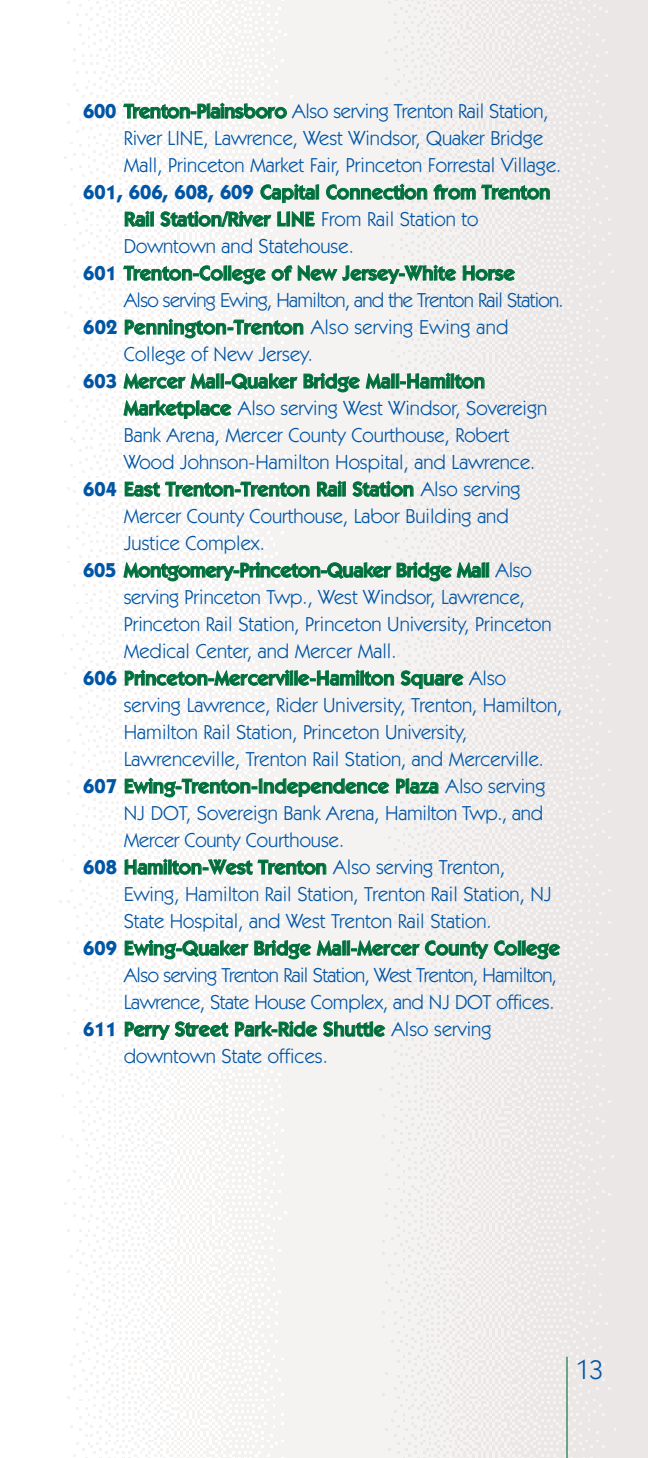
<style>
.page{position:relative;width:648px;height:1458px;background:#fff}
.page>*{position:absolute;margin:0;border:0;box-sizing:border-box;transform-origin:0 0}
.t1{font:27px "Itc Kabel";color:#0155a5}
.t2{font:20.25px "Itc Kabel";color:#0155a5}
.t3{font:600 20.25px "Itc Kabel";letter-spacing:-.005em;color:#006f3c}
.t4{font:20.25px "Itc Kabel";letter-spacing:-.035em;color:#0155a5}
.t5{font:20.25px "Itc Kabel";letter-spacing:-.03em;color:#0155a5}
.s1{font-weight:700}
.s2{font-weight:600;color:#006f3c}
.s3{font-weight:700;color:#0155a5}
.s4{font-weight:400;color:#0155a5}
</style>
<div class="page">
<img style="left:59px;top:0;width:589px;height:1458px">
<hr style="left:566px;top:1357px;width:2px;height:101px;background:#006f3c">
<p class="t2" style="left:83px;top:104px;width:467px"><span class="s1">600</span> <span class="s2">Trenton-Plainsboro</span> Also serving Trenton Rail Station,</p>
<p class="t2" style="left:124px;top:131px;width:421px">River LINE, Lawrence, West Windsor, Quaker Bridge</p>
<p class="t2" style="left:124px;top:158px;width:439px">Mall, Princeton Market Fair, Princeton Forrestal Village.</p>
<p class="t3" style="left:83px;top:185px;width:469px"><span class="s3">601, 606, 608, 609</span> Capital Connection from Trenton</p>
<p class="t3" style="left:124px;top:212px;width:356px">Rail Station/River LINE <span class="s4">From Rail Station to</span></p>
<p class="t2" style="left:124px;top:239px;width:231px">Downtown and Statehouse.</p>
<p class="t3" style="left:83px;top:266px;width:433px"><span class="s3">601</span> Trenton-College of New Jersey-White Horse</p>
<p class="t4" style="left:124px;top:293px;width:441px">Also serving Ewing, Hamilton, and the Trenton Rail Station.</p>
<p class="t2" style="left:83px;top:320px;width:427px"><span class="s1">602</span> <span class="s2">Pennington-Trenton</span> Also serving Ewing and</p>
<p class="t2" style="left:124px;top:347px;width:191px">College of New Jersey.</p>
<p class="t3" style="left:83px;top:374px;width:403px"><span class="s3">603</span> Mercer Mall-Quaker Bridge Mall-Hamilton</p>
<p class="t2" style="left:124px;top:401px;width:425px"><span class="s2">Marketplace</span> Also serving West Windsor, Sovereign</p>
<p class="t2" style="left:124px;top:428px;width:387px">Bank Arena, Mercer County Courthouse, Robert</p>
<p class="t2" style="left:124px;top:455px;width:413px">Wood Johnson-Hamilton Hospital, and Lawrence.</p>
<p class="t3" style="left:83px;top:482px;width:439px"><span class="s3">604</span> East Trenton-Trenton Rail Station <span class="s4">Also serving</span></p>
<p class="t2" style="left:124px;top:509px;width:387px">Mercer County Courthouse, Labor Building and</p>
<p class="t2" style="left:124px;top:536px;width:143px">Justice Complex.</p>
<p class="t3" style="left:83px;top:563px;width:450px"><span class="s3">605</span> Montgomery-Princeton-Quaker Bridge Mall <span class="s4">Also</span></p>
<p class="t2" style="left:124px;top:590px;width:403px">serving Princeton Twp., West Windsor, Lawrence,</p>
<p class="t2" style="left:124px;top:617px;width:429px">Princeton Rail Station, Princeton University, Princeton</p>
<p class="t2" style="left:124px;top:644px;width:274px">Medical Center, and Mercer Mall.</p>
<p class="t3" style="left:83px;top:671px;width:424px"><span class="s3">606</span> Princeton-Mercerville-Hamilton Square <span class="s4">Also</span></p>
<p class="t2" style="left:124px;top:698px;width:440px">serving Lawrence, Rider University, Trenton, Hamilton,</p>
<p class="t2" style="left:124px;top:725px;width:345px">Hamilton Rail Station, Princeton University,</p>
<p class="t2" style="left:124px;top:752px;width:422px">Lawrenceville, Trenton Rail Station, and Mercerville.</p>
<p class="t3" style="left:83px;top:779px;width:464px"><span class="s3">607</span> Ewing-Trenton-Independence Plaza <span class="s4">Also serving</span></p>
<p class="t2" style="left:124px;top:806px;width:421px">NJ DOT, Sovereign Bank Arena, Hamilton Twp., and</p>
<p class="t2" style="left:124px;top:833px;width:222px">Mercer County Courthouse.</p>
<p class="t3" style="left:83px;top:860px;width:423px"><span class="s3">608</span> Hamilton-West Trenton <span class="s4">Also serving Trenton,</span></p>
<p class="t2" style="left:124px;top:887px;width:430px">Ewing, Hamilton Rail Station, Trenton Rail Station, NJ</p>
<p class="t2" style="left:124px;top:914px;width:369px">State Hospital, and West Trenton Rail Station.</p>
<p class="t3" style="left:83px;top:941px;width:478px"><span class="s3">609</span> Ewing-Quaker Bridge Mall-Mercer County College</p>
<p class="t5" style="left:124px;top:968px;width:435px">Also serving Trenton Rail Station, West Trenton, Hamilton,</p>
<p class="t2" style="left:124px;top:995px;width:432px">Lawrence, State House Complex, and NJ DOT offices.</p>
<p class="t3" style="left:83px;top:1022px;width:410px"><span class="s3">611</span> Perry Street Park-Ride Shuttle <span class="s4">Also serving</span></p>
<p class="t2" style="left:124px;top:1049px;width:206px">downtown State offices.</p>
<h1 class="t1" style="left:576px;top:1359px;width:28px">13</h1>
</div>
